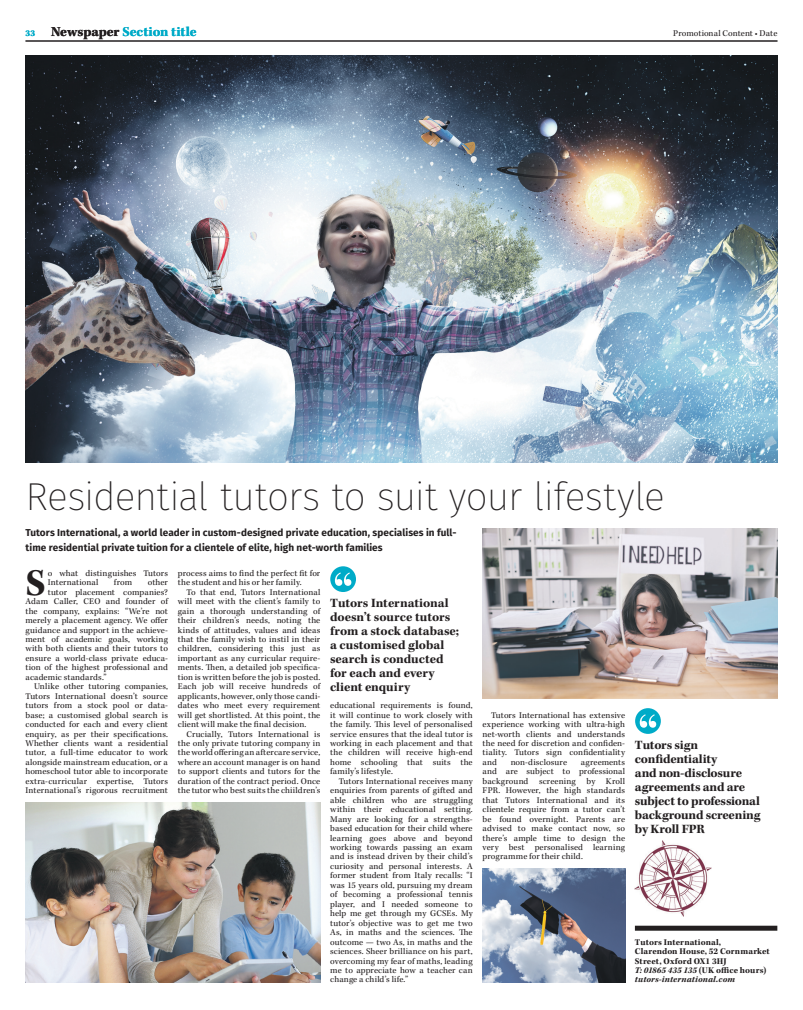
<style>
.page{position:relative;width:803px;height:1010px;background:#fff}
.page>*{position:absolute;margin:0;border:0;box-sizing:border-box;transform-origin:0 0}
.t1{font:200 39px "Fira Sans";letter-spacing:-.02em;color:#231f20}
.t2{font:700 38.9px "Kepler Std";color:#231f20}
.t3{font:700 14px "Kepler Std";color:#00abc8}
.t4{font:700 13px/14px "Kepler Std";letter-spacing:-.005em;color:#231f20}
.t5{font:700 10px/14.8px "Fira Sans";letter-spacing:.005em;color:#231f20}
.t6{font:9px/9.4px "Kepler Std";letter-spacing:.01em;color:#231f20;text-align:justify}
.t7{font:700 9px/9.4px "Kepler Std";letter-spacing:.01em;color:#231f20}
.s1{font-size:9px}
.s2{color:#231f20}
.s3{font-style:italic}
</style>
<div class="page">
<img style="left:26px;top:56px;width:751px;height:406px">
<div style="left:634px;top:925px;width:143px;height:5px;background:#231f20"></div>
<svg style="left:330px;top:566px;width:26px;height:26px"></svg>
<hr style="left:26px;top:41px;width:751px;height:1px;background:#231f20">
<img style="left:26px;top:802px;width:294px;height:180px">
<img style="left:482px;top:528px;width:295px;height:170px">
<img style="left:634px;top:840px;width:77px;height:76px">
<svg style="left:635px;top:708px;width:25px;height:25px"></svg>
<img style="left:482px;top:868px;width:142px;height:114px">
<h3 class="t3" style="left:26px;top:23px;width:172px"><span class="s1">33</span> <span class="s2">Newspaper</span> Section title</h3>
<p class="t6" style="left:672px;top:29px;width:106px">Promotional Content • Date</p>
<h1 class="t1" style="left:26px;top:468px;width:640px">Residential tutors to suit your lifestyle</h1>
<p class="t5" style="left:26px;top:524px;width:432px">Tutors International, a world leader in custom-designed private education, specialises in full&shy;time residential private tuition for a clientele of elite, high net-worth families</p>
<h2 class="t2" style="left:26px;top:560px;width:22px">S</h2>
<p class="t6" style="left:48px;top:568px;width:122px">o what distinguishes Tutors<br>International</p>
<p class="t6" style="left:178px;top:568px;width:144px">process aims to find the perfect fit for the student and his or her family.</p>
<p class="t6" style="left:178px;top:587px;width:144px;text-indent:9px">To that end, Tutors International will meet with the client’s family to gain a thorough understanding of their children’s needs, noting the kinds of attitudes, values and ideas that the family wish to instil in their children, considering this just as important as any curricular require&shy;ments. Then, a detailed job specifica&shy;tion is written before the job is posted.<br>Each job will receive hundreds of applicants, however, only those candi&shy;dates who meet every requirement will get shortlisted. At this point, the client will make the final decision.</p>
<p class="t6" style="left:178px;top:729px;width:144px;text-indent:9px">Crucially, Tutors International is the only private tutoring company in the world offering an aftercare service, where an account manager is on hand to support clients and tutors for the duration of the contract period. Once the tutor who best suits the chiildren’s</p>
<p class="t6" style="left:114px;top:578px;width:20px">from</p>
<p class="t6" style="left:148px;top:578px;width:22px">other</p>
<p class="t6" style="left:48px;top:587px;width:122px">tutor placement companies?</p>
<p class="t6" style="left:26px;top:596px;width:144px">Adam Caller, CEO and founder of</p>
<p class="t6" style="left:26px;top:606px;width:144px">the company, explains: “We’re not</p>
<p class="t6" style="left:26px;top:615px;width:144px">merely a placement agency. We offer</p>
<p class="t6" style="left:26px;top:625px;width:144px">guidance and support in the achieve-</p>
<p class="t6" style="left:26px;top:634px;width:144px">ment of academic goals, working</p>
<p class="t6" style="left:26px;top:644px;width:144px">with both clients and their tutors to</p>
<p class="t6" style="left:26px;top:653px;width:144px">ensure a world-class private educa-</p>
<p class="t6" style="left:26px;top:663px;width:144px">tion of the highest professional and</p>
<p class="t6" style="left:26px;top:672px;width:83px">academic standards.”</p>
<p class="t6" style="left:34px;top:682px;width:135px">Unlike other tutoring companies,</p>
<p class="t6" style="left:26px;top:691px;width:144px">Tutors International doesn’t source</p>
<p class="t6" style="left:26px;top:700px;width:144px">tutors from a stock pool or data-</p>
<p class="t6" style="left:26px;top:710px;width:144px">base; a customised global search is</p>
<p class="t6" style="left:26px;top:719px;width:144px">conducted for each and every client</p>
<p class="t6" style="left:26px;top:729px;width:144px">enquiry, as per their specifications.</p>
<p class="t6" style="left:26px;top:738px;width:144px">Whether clients want a residential</p>
<p class="t6" style="left:26px;top:748px;width:144px">tutor, a full-time educator to work</p>
<p class="t6" style="left:26px;top:757px;width:144px">alongside mainstream education, or a</p>
<p class="t6" style="left:26px;top:767px;width:144px">homeschool tutor able to incorporate</p>
<p class="t6" style="left:26px;top:776px;width:144px">extra-curricular expertise, Tutors</p>
<p class="t6" style="left:26px;top:785px;width:144px">International’s rigorous recruitment</p>
<h3 class="t4" style="left:330px;top:596px;width:131px">Tutors International doesn’t source tutors from a stock database; a customised global search is conducted for each and every client enquiry</h3>
<p class="t6" style="left:330px;top:700px;width:144px">educational requirements is found, it will continue to work closely with the family. This level of personalised service ensures that the ideal tutor is working in each placement and that the children will receive high-end home schooling that suits the family’s lifestyle.</p>
<p class="t6" style="left:330px;top:776px;width:144px;text-indent:9px">Tutors International receives many enquiries from parents of gifted and able children who are struggling within their educational setting.<br>Many are looking for a strengths&shy;based education for their child where learning goes above and beyond working towards passing an exam and is instead driven by their child’s curiosity and personal interests. A former student from Italy recalls: “I was 15 years old, pursuing my dream of becoming a professional tennis player, and I needed someone to help me get through my GCSEs. My tutor’s objective was to get me two As, in maths and the sciences. The outcome — two As, in maths and the sciences. Sheer brilliance on his part, overcoming my fear of maths, leading me to appreciate how a teacher can change a child’s life.”</p>
<p class="t6" style="left:482px;top:710px;width:144px;text-indent:9px">Tutors International has extensive experience working with ultra-high net-worth clients and understands the need for discretion and confiden&shy;tiality. Tutors sign confidentiality and</p>
<h3 class="t4" style="left:634px;top:738px;width:127px">Tutors sign confidentiality<br>and non-disclosure agreements and are subject to professional background screening by Kroll FPR</h3>
<p class="t6" style="left:510px;top:757px;width:58px">non-disclosure</p>
<p class="t6" style="left:482px;top:757px;width:144px;text-indent:98px">agreements and are subject to professional background screening by Kroll FPR. However, the high standards that Tutors International and its clientele require from a tutor can’t be found overnight. Parents are advised to make contact now, so there’s ample time to design the very best personalised learning programme for their child.</p>
<p class="t7" style="left:634px;top:937px;width:136px">Tutors International,<br>Clarendon House, 52 Cornmarket<br>Street, Oxford OX1 3HJ<br><span class="s3">T: 01865 435 135</span> (UK office hours) <span class="s3">tutors-international.com</span></p>
</div>
